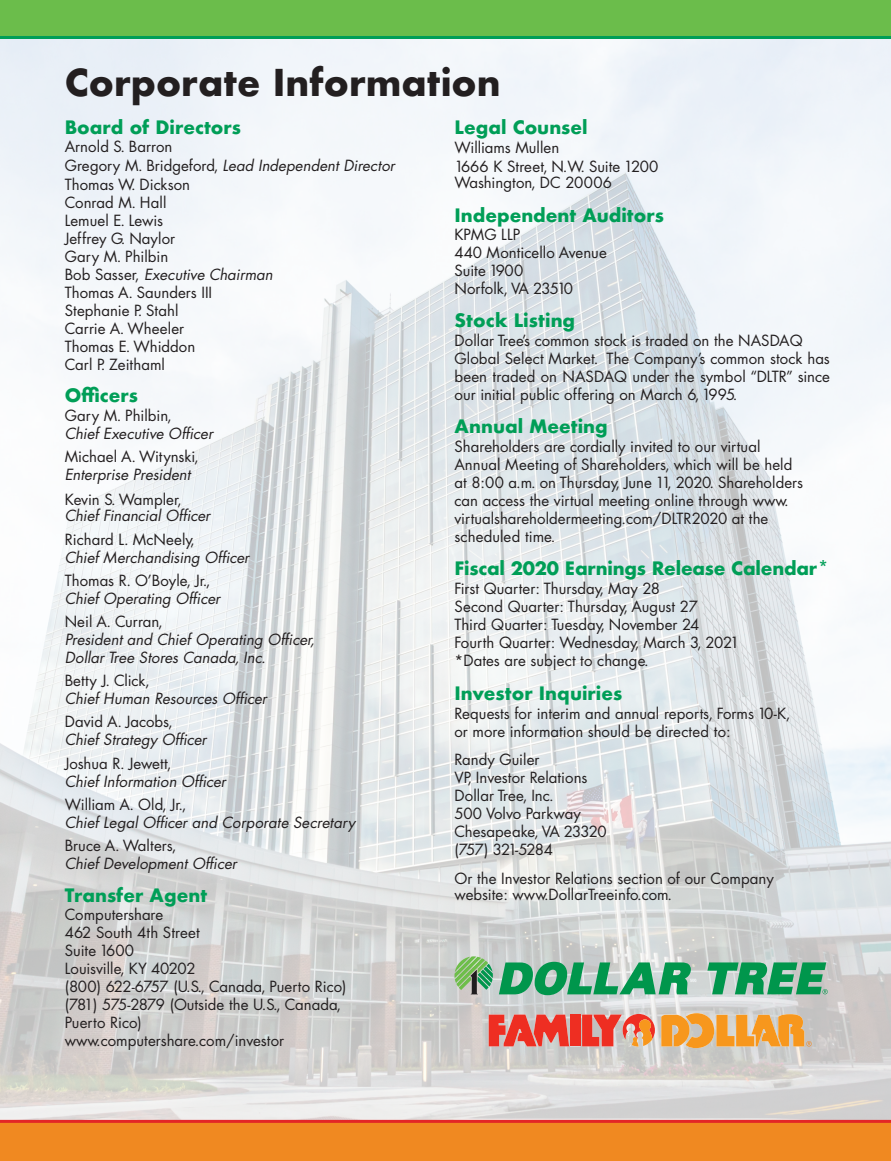
<style>
.page{position:relative;width:891px;height:1161px;background:#fff}
.page>*{position:absolute;margin:0;border:0;box-sizing:border-box;transform-origin:0 0}
.t1{font:700 36px "Futura";color:#231f20}
.t2{font:700 18px "Futura";color:#009e57}
.t3{font:15px/18px "Futura";color:#231f20}
.t4{font:italic 15px/18px "Futura";color:#231f20}
.s1{font-style:italic}
</style>
<div class="page">
<img style="left:0;top:39px;width:891px;height:1081px">
<svg style="left:489px;top:1013px;width:323px;height:35px;background:#e68c60"></svg>
<svg style="left:499px;top:962px;width:192px;height:33px;background:#57b085"></svg>
<svg style="left:454px;top:956px;width:39px;height:38px"></svg>
<svg style="left:707px;top:962px;width:121px;height:32px;background:#4bab7b"></svg>
<svg style="left:0;top:1120px;width:891px;height:41px;background:#ef8221"></svg>
<svg style="left:0;top:0;width:891px;height:39px;background:#62ba4b"></svg>
<h1 class="t1" style="left:65px;top:57px;width:437px">Corporate Information</h1>
<p class="t2" style="left:454px;top:114px;width:135px">Legal Counsel</p>
<p class="t3" style="left:454px;top:138px;width:206px;line-height:18.8px">Williams Mullen<br>1666 K Street, N.W. Suite 1200</p>
<p class="t3" style="left:454px;top:173px;width:159px">Washington, DC 20006</p>
<p class="t2" style="left:454px;top:202px;width:211px">Independent Auditors</p>
<p class="t3" style="left:454px;top:225px;width:154px">KPMG LLP<br>440 Monticello Avenue<br>Suite 1900<br>Norfolk, VA 23510</p>
<p class="t2" style="left:454px;top:308px;width:122px">Stock Listing</p>
<p class="t3" style="left:454px;top:332px;width:377px">Dollar Tree’s common stock is traded on the NASDAQ Global Select Market. The Company’s common stock has been traded on NASDAQ under the symbol “DLTR” since our initial public offering on March 6, 1995.</p>
<p class="t2" style="left:454px;top:413px;width:155px">Annual Meeting</p>
<p class="t3" style="left:454px;top:437px;width:350px">Shareholders are cordially invited to our virtual Annual Meeting of Shareholders, which will be held at 8:00 a.m. on Thursday, June 11, 2020. Shareholders can access the virtual meeting online through www. virtualshareholdermeeting.com/DLTR2020 at the scheduled time.</p>
<p class="t2" style="left:454px;top:555px;width:376px">Fiscal 2020 Earnings Release Calendar*</p>
<p class="t3" style="left:454px;top:580px;width:286px">First Quarter: Thursday, May 28<br>Second Quarter: Thursday, August 27<br>Third Quarter: Tuesday, November 24<br>Fourth Quarter: Wednesday, March 3, 2021 *Dates are subject to change.</p>
<p class="t2" style="left:454px;top:680px;width:169px">Investor Inquiries</p>
<p class="t3" style="left:454px;top:704px;width:338px">Requests for interim and annual reports, Forms 10-K, or more information should be directed to:</p>
<p class="t3" style="left:454px;top:751px;width:154px">Randy Guiler<br>VP, Investor Relations<br>Dollar Tree, Inc.<br>500 Volvo Parkway<br>Chesapeake, VA 23320 (757) 321-5284</p>
<p class="t3" style="left:454px;top:870px;width:321px;line-height:16.5px">Or the Investor Relations section of our Company website: www.DollarTreeinfo.com.</p>
<p class="t2" style="left:65px;top:114px;width:178px">Board of Directors</p>
<p class="t3" style="left:65px;top:137px;width:332px">Arnold S. Barron<br>Gregory M. Bridgeford, <span class="s1">Lead Independent Director<br></span>Thomas W. Dickson<br>Conrad M. Hall<br>Lemuel E. Lewis<br>Jeffrey G. Naylor<br>Gary M. Philbin<br>Bob Sasser, <span class="s1">Executive Chairman<br></span>Thomas A. Saunders III<br>Stephanie P. Stahl<br>Carrie A. Wheeler<br>Thomas E. Whiddon<br>Carl P. Zeithaml</p>
<p class="t2" style="left:65px;top:382px;width:75px">Officers</p>
<p class="t3" style="left:65px;top:406px;width:108px">Gary M. Philbin,</p>
<p class="t4" style="left:65px;top:424px;width:150px">Chief Executive Officer</p>
<p class="t3" style="left:65px;top:448px;width:135px">Michael A. Witynski,</p>
<p class="t4" style="left:65px;top:466px;width:127px">Enterprise President</p>
<p class="t3" style="left:65px;top:490px;width:118px">Kevin S. Wampler,</p>
<p class="t4" style="left:65px;top:507px;width:147px">Chief Financial Officer</p>
<p class="t3" style="left:65px;top:530px;width:132px">Richard L. McNeely,</p>
<p class="t4" style="left:65px;top:548px;width:186px">Chief Merchandising Officer</p>
<p class="t3" style="left:65px;top:571px;width:147px">Thomas R. O’Boyle, Jr.,</p>
<p class="t4" style="left:65px;top:589px;width:157px">Chief Operating Officer</p>
<p class="t3" style="left:65px;top:612px;width:100px">Neil A. Curran,</p>
<p class="t4" style="left:65px;top:630px;width:252px">President and Chief Operating Officer,<br>Dollar Tree Stores Canada, Inc.</p>
<p class="t3" style="left:65px;top:671px;width:86px">Betty J. Click,</p>
<p class="t4" style="left:65px;top:689px;width:204px">Chief Human Resources Officer</p>
<p class="t3" style="left:65px;top:713px;width:110px">David A. Jacobs,</p>
<p class="t4" style="left:65px;top:731px;width:143px">Chief Strategy Officer</p>
<p class="t3" style="left:65px;top:754px;width:108px">Joshua R. Jewett,</p>
<p class="t4" style="left:65px;top:772px;width:163px">Chief Information Officer</p>
<p class="t3" style="left:65px;top:795px;width:123px">William A. Old, Jr.,</p>
<p class="t4" style="left:65px;top:813px;width:292px">Chief Legal Officer and Corporate Secretary</p>
<p class="t3" style="left:65px;top:836px;width:113px">Bruce A. Walters,</p>
<p class="t4" style="left:65px;top:854px;width:174px">Chief Development Officer</p>
<p class="t2" style="left:65px;top:883px;width:144px">Transfer Agent</p>
<p class="t3" style="left:65px;top:906px;width:283px">Computershare<br>462 South 4th Street<br>Suite 1600<br>Louisville, KY 40202<br>(800) 622-6757 (U.S., Canada, Puerto Rico) (781) 575-2879 (Outside the U.S., Canada,<br>Puerto Rico) www.computershare.com/investor</p>
</div>
